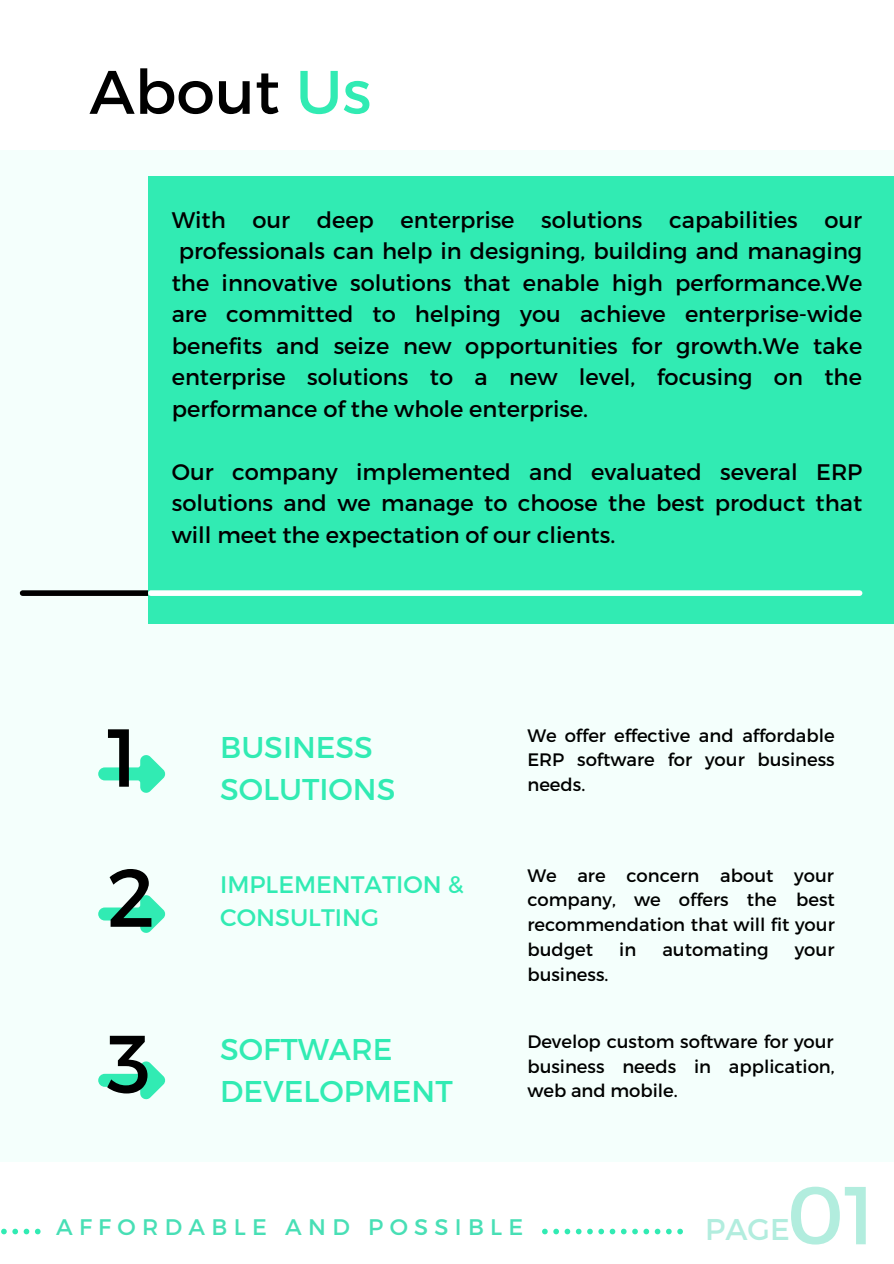
<style>
.page{position:relative;width:894px;height:1264px;background:#fff}
.page>*{position:absolute;margin:0;border:0;box-sizing:border-box;transform-origin:0 0}
.t1{font:81.9px "Montserrat";color:#000}
.t2{font:81.9px "Montserrat";color:#b2edde}
.t3{font:61.35px "Montserrat";color:#000}
.t4{font:30px/41.7px "Montserrat";color:#31ebb3}
.t5{font:30px "Montserrat";color:#b2edde}
.t6{font:23.85px "Montserrat";color:#31ebb3}
.t7{font:22.5px/31.5px "Montserrat";color:#000;text-align:justify}
.t8{font:22.5px "Montserrat";letter-spacing:.28em;color:#48dfb5}
.t9{font:18px/24.8px "Montserrat";color:#000;text-align:justify}
.s1{color:#31ebb3}
</style>
<div class="page">
<div style="left:0;top:150px;width:893px;height:1011px;background:#f4fffc"></div>
<div style="left:23px;top:590px;width:150px;height:6px;background:#000"></div>
<div style="left:148px;top:177px;width:745px;height:447px;background:#31ebb3"></div>
<svg style="left:98px;top:755px;width:68px;height:38px"></svg>
<svg style="left:98px;top:895px;width:68px;height:38px"></svg>
<div style="left:151px;top:590px;width:708px;height:6px;background:#fff"></div>
<svg style="left:98px;top:1061px;width:68px;height:39px"></svg>
<svg style="left:1px;top:1228px;width:681px;height:6px"></svg>
<div style="left:44px;top:1208px;width:492px;height:40px;background:#fff"></div>
<p class="t3" style="left:89px;top:52px;width:283px">About <span class="s1">Us</span></p>
<p class="t7" style="left:172px;top:203px;width:691px">With our deep enterprise solutions capabilities our</p>
<p class="t7" style="left:179px;top:234px;width:685px">professionals can help in designing, building and managing</p>
<p class="t7" style="left:172px;top:266px;width:692px">the innovative solutions that enable high performance.We</p>
<p class="t7" style="left:172px;top:297px;width:692px">are committed to helping you achieve enterprise-wide</p>
<p class="t7" style="left:172px;top:329px;width:691px">benefits and seize new opportunities for growth.We take</p>
<p class="t7" style="left:172px;top:360px;width:691px">enterprise solutions to a new level, focusing on the</p>
<p class="t7" style="left:172px;top:392px;width:418px">performance of the whole enterprise.</p>
<p class="t7" style="left:172px;top:455px;width:692px">Our company implemented and evaluated several ERP solutions and we manage to choose the best product that will meet the expectation of our clients.</p>
<p class="t1" style="left:107px;top:704px;width:33px">1</p>
<p class="t9" style="left:527px;top:721px;width:309px">We offer effective and affordable ERP software for your business needs.</p>
<p class="t4" style="left:220px;top:725px;width:177px">BUSINESS<br>SOLUTIONS</p>
<p class="t1" style="left:107px;top:844px;width:50px">2</p>
<p class="t9" style="left:527px;top:861px;width:309px">We are concern about your company, we offers the best recommendation that will fit your budget</p>
<p class="t6" style="left:220px;top:868px;width:245px">IMPLEMENTATION &amp;</p>
<p class="t6" style="left:220px;top:902px;width:160px">CONSULTING</p>
<p class="t9" style="left:619px;top:936px;width:19px">in</p>
<p class="t9" style="left:662px;top:936px;width:108px">automating</p>
<p class="t9" style="left:794px;top:936px;width:41px">your</p>
<p class="t9" style="left:527px;top:961px;width:82px">business.</p>
<p class="t1" style="left:107px;top:1010px;width:46px">3</p>
<p class="t9" style="left:527px;top:1028px;width:309px">Develop custom software for your business needs in application, web and mobile.</p>
<p class="t4" style="left:220px;top:1027px;width:174px">SOFTWARE</p>
<p class="t4" style="left:220px;top:1068px;width:234px">DEVELOPMENT</p>
<p class="t8" style="left:56px;top:1212px;width:468px">AFFORDABLE AND POSSIBLE</p>
<p class="t2" style="left:786px;top:1161px;width:90px">01</p>
<p class="t5" style="left:705px;top:1210px;width:86px">PAGE</p>
</div>
